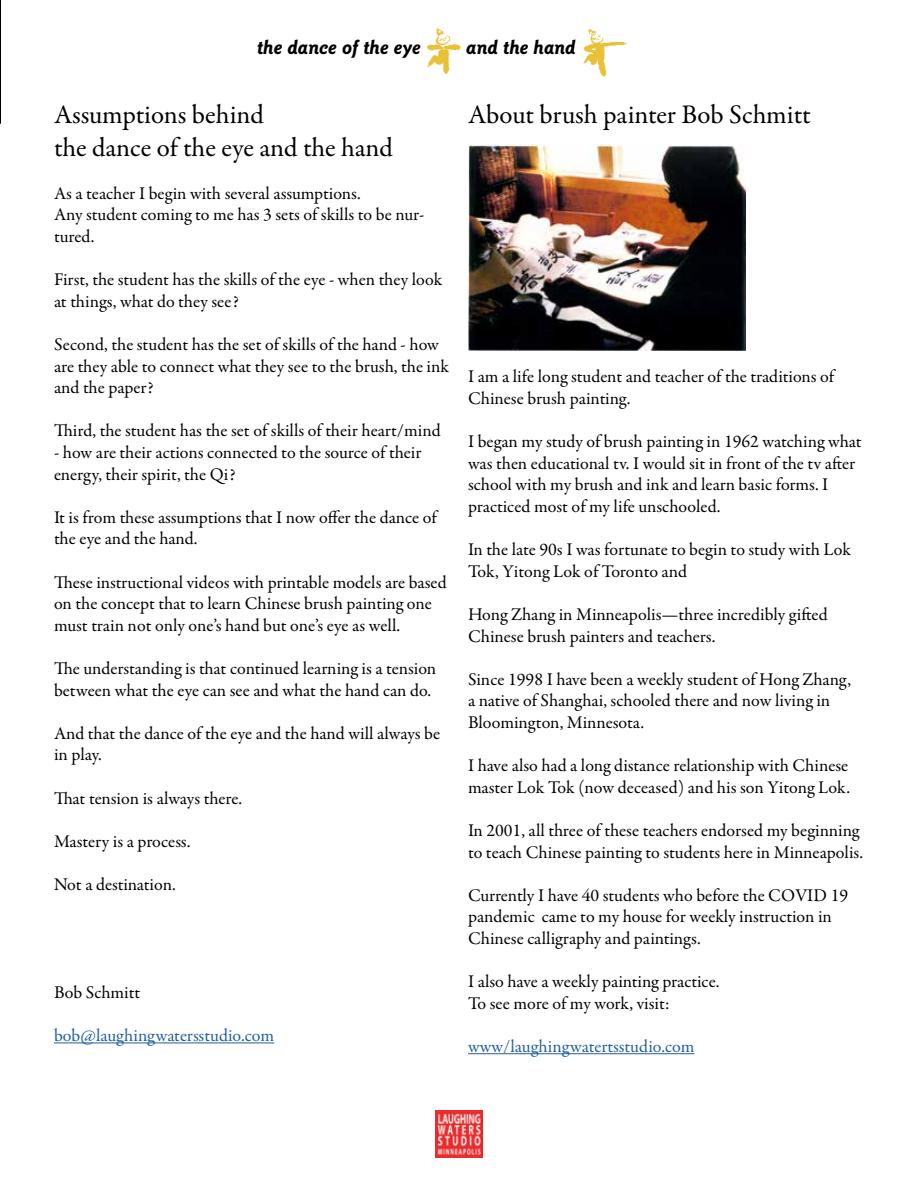
<style>
.page{position:relative;width:918px;height:1188px;background:#fff}
.page>*{position:absolute;margin:0;border:0;box-sizing:border-box;transform-origin:0 0}
.t1{font:27px/32.4px "Garamond Premr Pro";color:#000}
.t2{font:italic 700 20.25px "Goudy Sans";color:#000}
.t3{font:18px/21.6px "Garamond Premr Pro";color:#000}
.t4{font:18px "Garamond Premr Pro";letter-spacing:-.005em;color:#215e9e}
</style>
<div class="page">
<img style="left:426px;top:27px;width:35px;height:47px">
<img style="left:583px;top:29px;width:45px;height:48px">
<img style="left:435px;top:1110px;width:48px;height:48px">
<hr style="left:0;top:0;width:1px;height:123px;background:#000">
<hr style="left:54px;top:1042px;width:220px;height:1px;background:#215e9e">
<hr style="left:468px;top:1053px;width:227px;height:1px;background:#215e9e">
<img style="left:468px;top:145px;width:278px;height:206px">
<p class="t2" style="left:257px;top:36px;width:165px">the dance of the eye</p>
<p class="t2" style="left:466px;top:36px;width:111px">and the hand</p>
<h1 class="t1" style="left:54px;top:99px;width:340px">Assumptions behind<br>the dance of the eye and the hand</h1>
<p class="t3" style="left:54px;top:183px;width:372px">As a teacher I begin with several assumptions.<br>Any student coming to me has 3 sets of skills to be nur&shy;tured.</p>
<p class="t3" style="left:54px;top:269px;width:390px">First, the student has the skills of the eye - when they look at things, what do they see?</p>
<p class="t3" style="left:54px;top:334px;width:397px">Second, the student has the set of skills of the hand - how are they able to connect what they see to the brush, the ink and the paper?</p>
<p class="t3" style="left:54px;top:420px;width:388px">Third, the student has the set of skills of their heart/mind</p>
<p class="t3" style="left:54px;top:442px;width:369px">- how are their actions connected to the source of their energy, their spirit, the Qi?</p>
<p class="t3" style="left:54px;top:507px;width:384px">It is from these assumptions that I now offer the dance of the eye and the hand.</p>
<p class="t3" style="left:54px;top:571px;width:394px">These instructional videos with printable models are based on the concept that to learn Chinese brush painting one must train not only one’s hand but one’s eye as well.</p>
<p class="t3" style="left:54px;top:658px;width:384px">The understanding is that continued learning is a tension between what the eye can see and what the hand can do.</p>
<p class="t3" style="left:54px;top:723px;width:388px">And that the dance of the eye and the hand will always be in play.</p>
<p class="t3" style="left:54px;top:787px;width:190px">That tension is always there.</p>
<p class="t3" style="left:54px;top:831px;width:138px">Mastery is a process.</p>
<p class="t3" style="left:54px;top:874px;width:123px">Not a destination.</p>
<p class="t3" style="left:54px;top:982px;width:88px">Bob Schmitt</p>
<p class="t4" style="left:54px;top:1025px;width:222px">bob@laughingwatersstudio.com</p>
<h1 class="t1" style="left:468px;top:99px;width:345px">About brush painter Bob Schmitt</h1>
<p class="t3" style="left:468px;top:366px;width:368px">I am a life long student and teacher of the traditions of<br>Chinese brush painting.</p>
<p class="t3" style="left:468px;top:431px;width:395px">I began my study of brush painting in 1962 watching what was then educational tv. I would sit in front of the tv after school with my brush and ink and learn basic forms. I practiced most of my life unschooled.</p>
<p class="t3" style="left:468px;top:539px;width:385px">In the late 90s I was fortunate to begin to study with Lok<br>Tok, Yitong Lok of Toronto and</p>
<p class="t3" style="left:468px;top:604px;width:361px">Hong Zhang in Minneapolis—three incredibly gifted<br>Chinese brush painters and teachers.</p>
<p class="t3" style="left:468px;top:669px;width:385px">Since 1998 I have been a weekly student of Hong Zhang, a native of Shanghai, schooled there and now living in<br>Bloomington, Minnesota.</p>
<p class="t3" style="left:468px;top:755px;width:384px">I have also had a long distance relationship with Chinese master Lok Tok (now deceased) and his son Yitong Lok.</p>
<p class="t3" style="left:468px;top:820px;width:397px">In 2001, all three of these teachers endorsed my beginning to teach Chinese painting to students here in Minneapolis.</p>
<p class="t3" style="left:468px;top:885px;width:382px">Currently I have 40 students who before the COVID 19 pandemic came to my house for weekly instruction in<br>Chinese calligraphy and paintings.</p>
<p class="t3" style="left:468px;top:971px;width:253px">I also have a weekly painting practice.<br>To see more of my work, visit:</p>
<p class="t4" style="left:468px;top:1035px;width:228px">www/laughingwatertsstudio.com</p>
</div>
